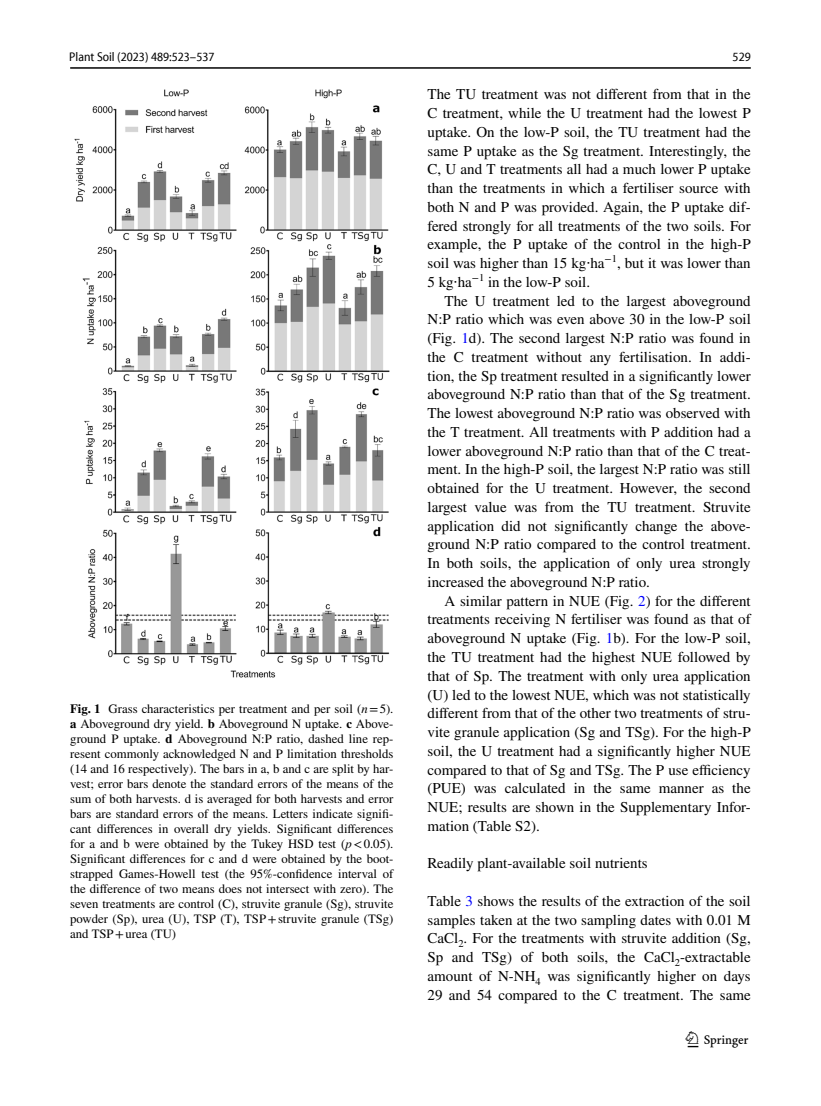
<style>
.page{position:relative;width:821px;height:1106px;background:#fff}
.page>*{position:absolute;margin:0;border:0;box-sizing:border-box;transform-origin:0 0}
.t1{font:22.5px "Springnew Regular 3";color:#000}
.t2{font:15px/18.8px "STIX";color:#000;text-align:justify}
.t3{font:12.75px/15px "STIX";color:#000;text-align:justify}
.t4{font:semi-condensed 12.75px "Myriad Pro Unic";color:#000}
.t5{font:12.75px "Myriad Pro Unic Semi Condensed 2";color:#000}
.s1{font-weight:700}
.s2{font-style:italic}
.s3{font-family:"Code 2000"}
.s4{color:#00f}
</style>
<div class="page">
<hr style="left:70px;top:67px;width:680px;height:2px;background:#000">
<img style="left:74px;top:89px;width:315px;height:589px">
<p class="t4" style="left:69px;top:52px;width:147px">Plant Soil (2023) 489:523–537</p>
<p class="t3" style="left:70px;top:702px;width:325px"><span class="s1">Fig. 1</span> Grass characteristics per treatment and per soil (<span class="s2">n</span>=5). <span class="s1">a</span> Aboveground dry yield. <span class="s1">b</span> Aboveground N uptake. <span class="s1">c</span> Above&shy;ground P uptake. <span class="s1">d</span> Aboveground N:P ratio, dashed line rep&shy;resent commonly acknowledged N and P limitation thresholds (14 and 16 respectively). The bars in a, b and c are split by har&shy;vest; error bars denote the standard errors of the means of the sum of both harvests. d is averaged for both harvests and error bars are standard errors of the means. Letters indicate signifi&shy;cant differences in overall dry yields. Significant differences for a and b were obtained by the Tukey HSD test (<span class="s2">p</span>&lt;0.05).<br>Significant differences for c and d were obtained by the boot&shy;strapped Games-Howell test (the 95%-confidence interval of the difference of two means does not intersect with zero). The seven treatments are control (C), struvite granule (Sg), struvite powder (Sp), urea (U), TSP (T), TSP+struvite granule (TSg) and TSP+urea (TU)</p>
<p class="t5" style="left:732px;top:52px;width:20px">529</p>
<p class="t2" style="left:427px;top:86px;width:325px">The TU treatment was not different from that in the C treatment, while the U treatment had the lowest P uptake. On the low-P soil, the TU treatment had the same P uptake as the Sg treatment. Interestingly, the C, U and T treatments all had a much lower P uptake than the treatments in which a fertiliser source with both N and P was provided. Again, the P uptake dif&shy;fered strongly for all treatments of the two soils. For example, the P uptake of the control in the high-P soil was higher than 15 kg<span class="s3">‧</span>ha<sup>−1</sup>, but it was lower than 5 kg<span class="s3">‧</span>ha<sup>−1</sup> in the low-P soil.</p>
<p class="t2" style="left:427px;top:292px;width:325px;text-indent:17px">The U treatment led to the largest aboveground N:P ratio which was even above 30 in the low-P soil (Fig. <span class="s4">1</span>d). The second largest N:P ratio was found in the C treatment without any fertilisation. In addi&shy;tion, the Sp treatment resulted in a significantly lower aboveground N:P ratio than that of the Sg treatment.<br>The lowest aboveground N:P ratio was observed with the T treatment. All treatments with P addition had a lower aboveground N:P ratio than that of the C treat&shy;ment. In the high-P soil, the largest N:P ratio was still obtained for the U treatment. However, the second largest value was from the TU treatment. Struvite application did not significantly change the above&shy;ground N:P ratio compared to the control treatment.<br>In both soils, the application of only urea strongly increased the aboveground N:P ratio.</p>
<p class="t2" style="left:427px;top:592px;width:325px;text-indent:17px">A similar pattern in NUE (Fig. <span class="s4">2</span>) for the different treatments receiving N fertiliser was found as that of aboveground N uptake (Fig. <span class="s4">1</span>b). For the low-P soil, the TU treatment had the highest NUE followed by that of Sp. The treatment with only urea application (U) led to the lowest NUE, which was not statistically different from that of the other two treatments of stru&shy;vite granule application (Sg and TSg). For the high-P soil, the U treatment had a significantly higher NUE compared to that of Sg and TSg. The P use efficiency (PUE) was calculated in the same manner as the NUE; results are shown in the Supplementary Infor&shy;mation (Table S2).</p>
<p class="t2" style="left:427px;top:855px;width:222px">Readily plant‑available soil nutrients</p>
<p class="t2" style="left:427px;top:892px;width:325px">Table <span class="s4">3</span> shows the results of the extraction of the soil samples taken at the two sampling dates with 0.01 M CaCl<sub>2</sub>. For the treatments with struvite addition (Sg, Sp and TSg) of both soils, the CaCl<sub>2</sub>-extractable amount of N-NH<sub>4</sub> was significantly higher on days 29 and 54 compared to the C treatment. The same</p>
<h1 class="t1" style="left:687px;top:1031px;width:62px">1 3</h1>
</div>
